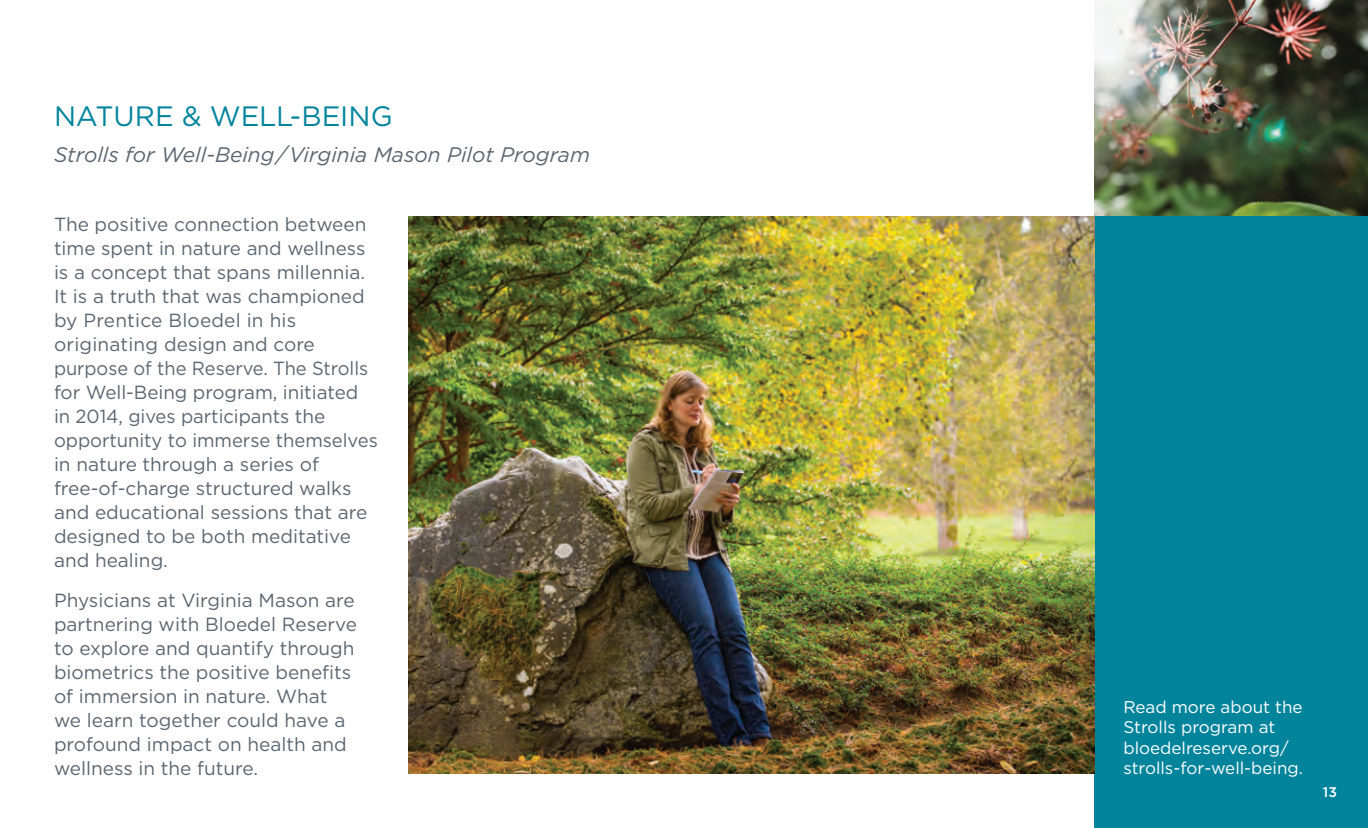
<style>
.page{position:relative;width:1368px;height:828px;background:#fff}
.page>*{position:absolute;margin:0;border:0;box-sizing:border-box;transform-origin:0 0}
.t1{font:28px "Gotham";letter-spacing:-.005em;color:#00849c}
.t2{font:italic 21px "Gotham";color:#5b6670}
.t3{font:19px/24px "Gotham";color:#5b6670}
.t4{font:17px/20.4px "Gotham";color:#fff}
.t5{font:500 14px "Gotham";color:#fff}
</style>
<div class="page">
<div style="left:1094px;top:216px;width:274px;height:612px;background:#00849c"></div>
<img style="left:409px;top:216px;width:685px;height:558px">
<img style="left:1094px;top:0;width:274px;height:216px">
<p class="t1" style="left:54px;top:98px;width:340px">NATURE &amp; WELL-BEING</p>
<p class="t2" style="left:54px;top:141px;width:537px">Strolls for Well-Being/Virginia Mason Pilot Program</p>
<p class="t3" style="left:54px;top:212px;width:325px">The positive connection between time spent in nature and wellness is a concept that spans millennia.<br>It is a truth that was championed by Prentice Bloedel in his originating design and core purpose of the Reserve. The Strolls for Well-Being program, initiated in 2014, gives participants the opportunity to immerse themselves in nature through a series of free-of-charge structured walks and educational sessions that are designed to be both meditative and healing.</p>
<p class="t3" style="left:54px;top:588px;width:304px">Physicians at Virginia Mason are partnering with Bloedel Reserve to explore and quantify through biometrics the positive benefits of immersion in nature. What we learn together could have a profound impact on health and wellness in the future.</p>
<p class="t4" style="left:1123px;top:696px;width:181px">Read more about the<br>Strolls program at bloedelreserve.org/ strolls-for-well-being.</p>
<p class="t5" style="left:1323px;top:783px;width:16px">13</p>
</div>
